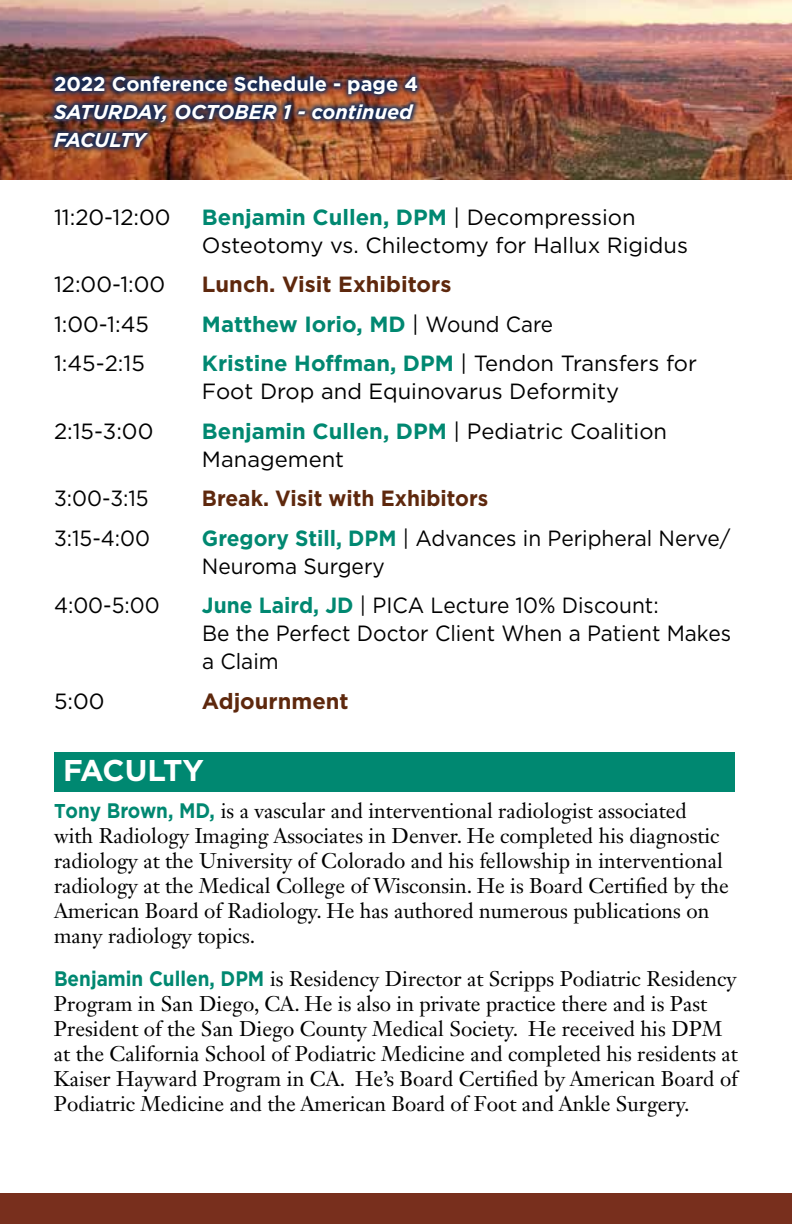
<style>
.page{position:relative;width:792px;height:1224px;background:#fff}
.page>*{position:absolute;margin:0;border:0;box-sizing:border-box;transform-origin:0 0}
.t1{font:700 30px "Gotham";letter-spacing:-.025em;color:#fff}
.t2{font:22px/28px "Gotham";color:#000}
.t3{font:22px/28px "Gotham";color:#000;scale:.95 1}
.t4{font:700 22px "Gotham";color:#5e280d}
.t5{font:700 22px "Gotham";color:#008871}
.t6{font:700 22px "Gotham";color:#5e280d;scale:.95 1}
.t7{font:21px/25px "Janson Text LT Std";color:#000}
.t8{font:italic 700 20px/28px "Gotham";color:#fff}
.t9{font:700 20px "Gotham";color:#fff}
.s1{font-weight:700;color:#008871}
.s2{font-weight:400;color:#000}
.s3{font-family:"Gotham";font-weight:700;font-size:20px;color:#008871}
.s4{font-family:"Gotham";font-weight:700;color:#008871}
</style>
<div class="page">
<div style="left:54px;top:753px;width:680px;height:39px;background:#008871"></div>
<div style="left:0;top:1193px;width:792px;height:31px;background:#782f1d"></div>
<img style="left:0;top:0;width:792px;height:180px">
<img style="left:47px;top:69px;width:377px;height:84px">
<p class="t9" style="left:54px;top:70px;width:366px">2022 Conference Schedule - page 4</p>
<p class="t8" style="left:54px;top:97px;width:360px">SATURDAY, OCTOBER 1 - continued<br>FACULTY</p>
<p class="t2" style="left:54px;top:202px;width:118px">11:20-12:00</p>
<p class="t2" style="left:202px;top:202px;width:488px"><span class="s1">Benjamin Cullen, DPM</span> | Decompression<br>Osteotomy vs. Chilectomy for Hallux Rigidus</p>
<p class="t2" style="left:54px;top:270px;width:113px">12:00-1:00</p>
<p class="t4" style="left:202px;top:270px;width:251px">Lunch. Visit Exhibitors</p>
<p class="t2" style="left:54px;top:309px;width:96px">1:00-1:45</p>
<p class="t5" style="left:202px;top:309px;width:353px">Matthew Iorio, MD <span class="s2">| Wound Care</span></p>
<p class="t2" style="left:54px;top:349px;width:92px">1:45-2:15</p>
<p class="t2" style="left:202px;top:349px;width:497px"><span class="s1">Kristine Hoffman, DPM</span> | Tendon Transfers for<br>Foot Drop and Equinovarus Deformity</p>
<p class="t2" style="left:54px;top:416px;width:101px">2:15-3:00</p>
<p class="t2" style="left:202px;top:416px;width:467px"><span class="s1">Benjamin Cullen, DPM</span> | Pediatric Coalition<br>Management</p>
<p class="t3" style="left:54px;top:484px;width:101px">3:00-3:15</p>
<p class="t6" style="left:202px;top:484px;width:303px">Break. Visit with Exhibitors</p>
<p class="t3" style="left:54px;top:523px;width:103px">3:15-4:00</p>
<p class="t3" style="left:202px;top:523px;width:558px"><span class="s1">Gregory Still, DPM</span> | Advances in Peripheral Nerve/<br>Neuroma Surgery</p>
<p class="t3" style="left:54px;top:591px;width:113px">4:00-5:00</p>
<p class="t3" style="left:202px;top:591px;width:558px"><span class="s1">June Laird, JD</span> | PICA Lecture 10% Discount:<br>Be the Perfect Doctor Client When a Patient Makes a Claim</p>
<p class="t2" style="left:54px;top:686px;width:52px">5:00</p>
<p class="t4" style="left:202px;top:686px;width:148px">Adjournment</p>
<h1 class="t1" style="left:63px;top:751px;width:142px">FACULTY</h1>
<p class="t7" style="left:54px;top:798px;width:676px"><span class="s3">T</span><span class="s4">ony Brown, MD,</span> is a vascular and interventional radiologist associated with Radiology Imaging Associates in Denver. He completed his diagnostic radiology at the University of Colorado and his fellowship in interventional radiology at the Medical College of Wisconsin. He is Board Certified by the American Board of Radiology. He has authored numerous publications on many radiology topics.</p>
<p class="t7" style="left:54px;top:966px;width:685px"><span class="s4">Benjamin Cullen, DPM</span> is Residency Director at Scripps Podiatric Residency Program in San Diego, CA. He is also in private practice there and is Past President of the San Diego County Medical Society. He received his DPM at the California School of Podiatric Medicine and completed his residents at Kaiser Hayward Program in CA. He’s Board Certified by American Board of Podiatric Medicine and the American Board of Foot and Ankle Surgery.</p>
</div>
